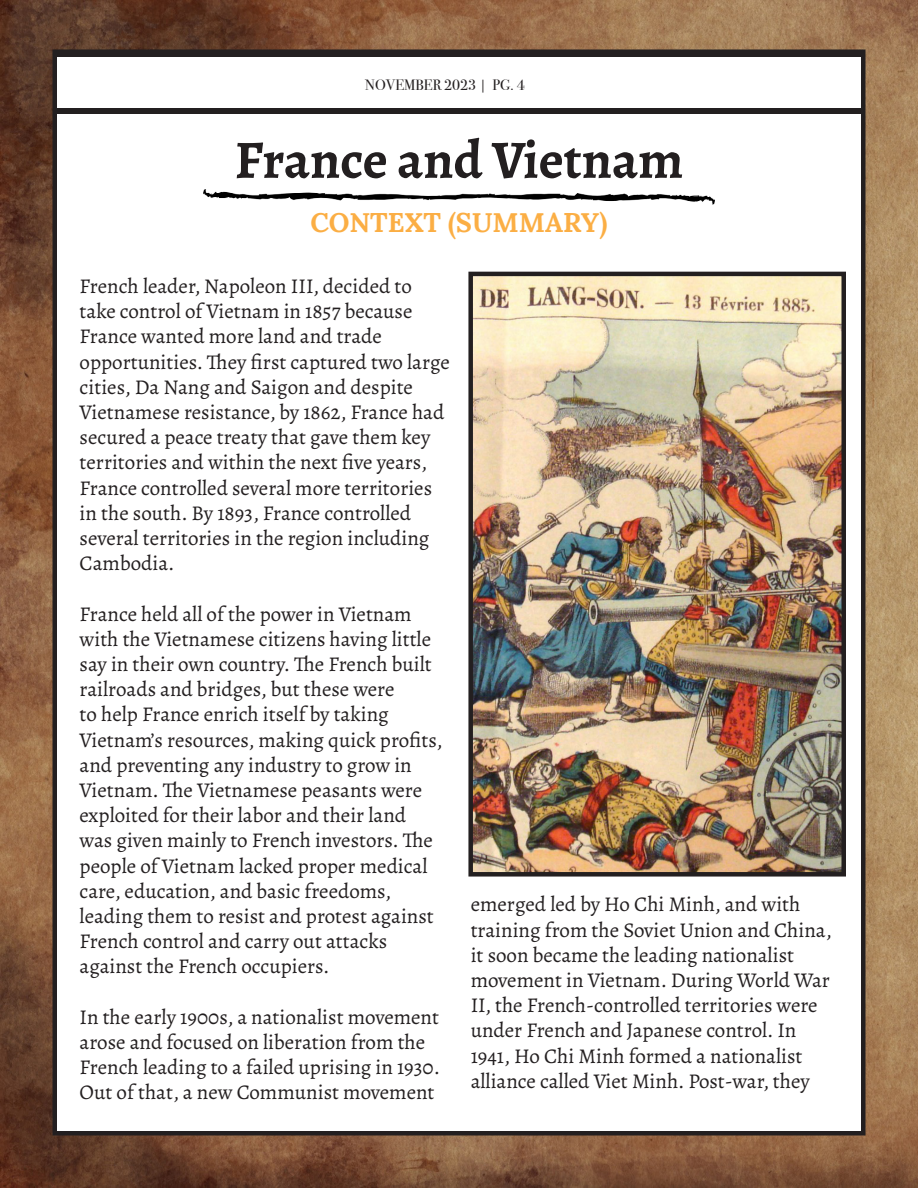
<style>
.page{position:relative;width:918px;height:1188px;background:#fff}
.page>*{position:absolute;margin:0;border:0;box-sizing:border-box;transform-origin:0 0}
.t1{font:700 54px "Alegreya";color:#231f20}
.t2{font:700 27px "Lora";color:#fbae44}
.t3{font:21px/25.2px "Alegreya";color:#231f20}
.t4{font:15px "Bodoni Svty Two ITCTT";color:#231f20}
</style>
<div class="page">
<img style="left:0;top:0;width:918px;height:1188px">
<div style="left:55px;top:52px;width:808px;height:1081px;background:#fff"></div>
<img style="left:473px;top:277px;width:368px;height:595px">
<div style="left:468px;top:272px;width:378px;height:605px;border:4px solid #231f20"></div>
<div style="left:54px;top:51px;width:810px;height:6px;background:#231f20"></div>
<div style="left:54px;top:108px;width:810px;height:6px;background:#231f20"></div>
<img style="left:203px;top:190px;width:512px;height:15px">
<p class="t4" style="left:365px;top:73px;width:161px">NOVEMBER 2023 | PG. 4</p>
<p class="t1" style="left:235px;top:123px;width:450px">France and Vietnam</p>
<p class="t2" style="left:310px;top:199px;width:299px">CONTEXT (SUMMARY)</p>
<p class="t3" style="left:80px;top:273px;width:372px">French leader, Napoleon III, decided to take control of Vietnam in 1857 because France wanted more land and trade opportunities. They first captured two large cities, Da Nang and Saigon and despite Vietnamese resistance, by 1862, France had secured a peace treaty that gave them key territories and within the next five years, France controlled several more territories in the south. By 1893, France controlled several territories in the region including Cambodia.</p>
<p class="t3" style="left:80px;top:601px;width:365px">France held all of the power in Vietnam with the Vietnamese citizens having little say in their own country. The French built railroads and bridges, but these were<br>to help France enrich itself by taking Vietnam’s resources, making quick profits, and preventing any industry to grow in Vietnam. The Vietnamese peasants were exploited for their labor and their land was given mainly to French investors. The people of Vietnam lacked proper medical care, education, and basic freedoms, leading them to resist and protest against French control and carry out attacks against the French occupiers.</p>
<p class="t3" style="left:80px;top:1004px;width:362px">In the early 1900s, a nationalist movement arose and focused on liberation from the French leading to a failed uprising in 1930.<br>Out of that, a new Communist movement</p>
<p class="t3" style="left:471px;top:892px;width:363px">emerged led by Ho Chi Minh, and with training from the Soviet Union and China, it soon became the leading nationalist movement in Vietnam. During World War II, the French-controlled territories were under French and Japanese control. In 1941, Ho Chi Minh formed a nationalist alliance called Viet Minh. Post-war, they</p>
</div>
